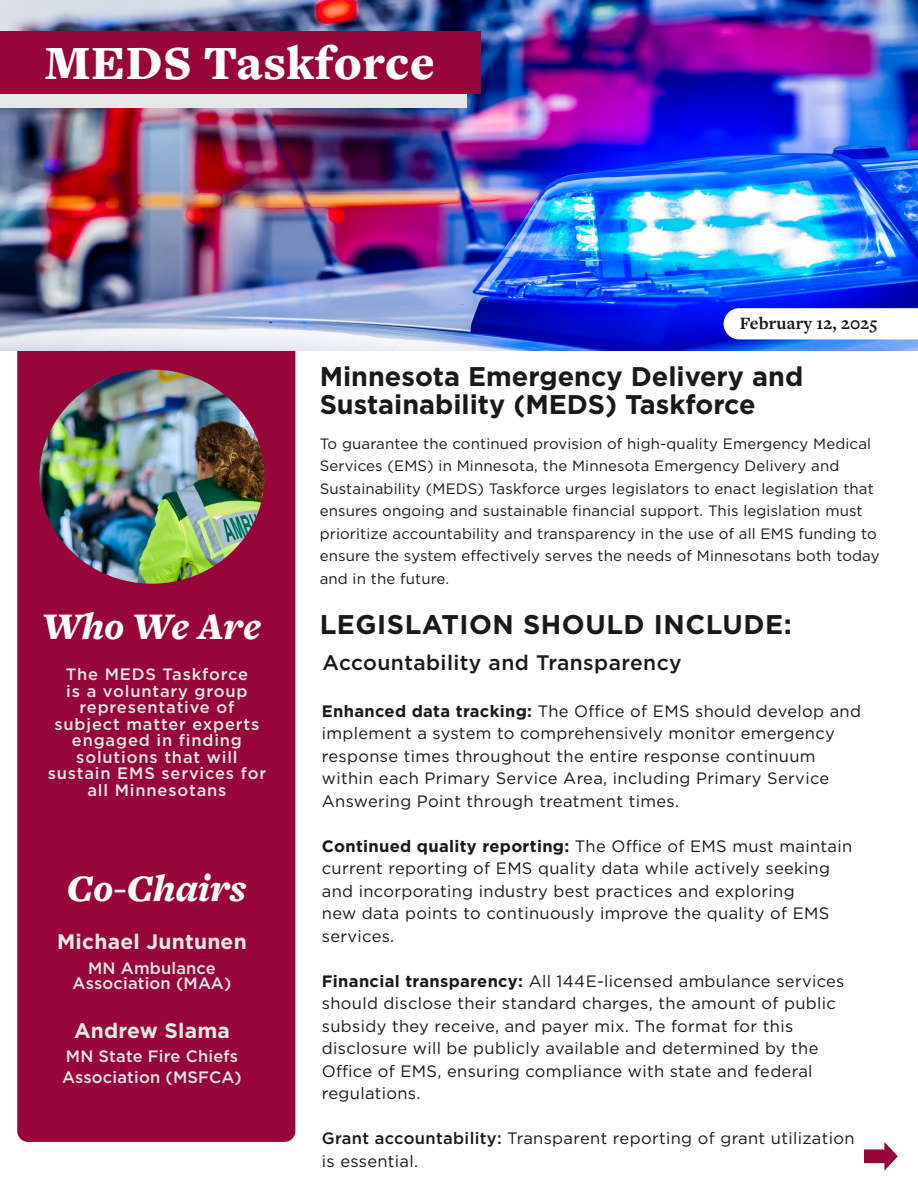
<style>
.page{position:relative;width:918px;height:1188px;background:#fff}
.page>*{position:absolute;margin:0;border:0;box-sizing:border-box;transform-origin:0 0}
.t1{font:900 49.5px "Freight Text Pro";letter-spacing:.01em;color:#fff}
.t2{font:italic 900 39px "Freight Text Pro";color:#fff}
.t3{font:700 27px/28.5px "Gotham";color:#19181a}
.t4{font:700 27px "Gotham";letter-spacing:.02em;color:#19181a}
.t5{font:500 21px "Gotham";letter-spacing:.02em;color:#19181a}
.Paragraph_Style_LMC{font:700 21px "Gotham";letter-spacing:.01em;color:#e6e8e8}
.t6{font:700 18px "Freight Text Pro";letter-spacing:.01em;color:#19181a}
.t7{font:16.5px/22.5px "Gotham";letter-spacing:.02em;color:#19181a}
.Paragraph_Style_LMC-2{font:500 16.5px/16.5px "Gotham";letter-spacing:.05em;color:#e6e8e8;text-align:center}
.Paragraph_Style_LMC-3{font:500 16.5px/15px "Gotham";letter-spacing:.01em;color:#e6e8e8;text-align:center}
.t8{font:15px/22.5px "Gotham";letter-spacing:.01em;color:#19181a}
.s1{font-weight:700}
.s2{font-weight:500}
</style>
<div class="page">
<div style="left:17px;top:333px;width:278px;height:809px;background:#980539;border-radius:11px"></div>
<img style="left:0;top:0;width:918px;height:350px">
<img style="left:40px;top:370px;width:225px;height:214px">
<svg style="left:724px;top:308px;width:194px;height:31px"></svg>
<svg style="left:864px;top:1142px;width:34px;height:29px"></svg>
<div style="left:0;top:45px;width:467px;height:62px;background:#e6e8e8"></div>
<div style="left:0;top:31px;width:481px;height:63px;background:#980539"></div>
<p class="t1" style="left:44px;top:30px;width:392px">MEDS Taskforce</p>
<p class="t6" style="left:740px;top:312px;width:139px">February 12, 2025</p>
<p class="t2" style="left:43px;top:600px;width:220px">Who We Are</p>
<p class="Paragraph_Style_LMC-2" style="left:48px;top:666px;width:220px">The MEDS Taskforce<br>is a voluntary group representative of subject matter experts engaged in finding solutions that will sustain EMS services for all Minnesotans</p>
<p class="t2" style="left:66px;top:862px;width:181px">Co-Chairs</p>
<p class="Paragraph_Style_LMC" style="left:57px;top:928px;width:191px">Michael Juntunen</p>
<p class="Paragraph_Style_LMC-3" style="left:73px;top:960px;width:160px">MN Ambulance<br>Association (MAA)</p>
<p class="Paragraph_Style_LMC" style="left:74px;top:1016px;width:157px">Andrew Slama</p>
<p class="Paragraph_Style_LMC-3" style="left:62px;top:1046px;width:181px;line-height:21px;text-align:left">MN State Fire Chiefs<br>Association (MSFCA)</p>
<p class="t3" style="left:320px;top:362px;width:485px">Minnesota Emergency Delivery and<br>Sustainability (MEDS) Taskforce</p>
<p class="t8" style="left:320px;top:432px;width:562px">To guarantee the continued provision of high-quality Emergency Medical Services (EMS) in Minnesota, the Minnesota Emergency Delivery and Sustainability (MEDS) Taskforce urges legislators to enact legislation that ensures ongoing and sustainable financial support. This legislation must prioritize accountability and transparency in the use of all EMS funding to ensure the system effectively serves the needs of Minnesotans both today and in the future.</p>
<p class="t4" style="left:320px;top:606px;width:474px">LEGISLATION SHOULD INCLUDE:</p>
<p class="t5" style="left:323px;top:649px;width:361px">Accountability and Transparency</p>
<p class="t7" style="left:322px;top:699px;width:541px"><span class="s1">Enhanced data tracking:</span> The Office of EMS should develop and implement a system to comprehensively monitor emergency response times throughout the entire response continuum within each Primary Service Area, including Primary Service Answering Point through treatment times.</p>
<p class="t7" style="left:322px;top:834px;width:532px"><span class="s1">Continued quality reporting:</span> The Office of EMS must maintain current reporting of EMS quality data while actively seeking and incorporating industry best practices and exploring<br>new data points to continuously improve the quality of EMS services.</p>
<p class="t7" style="left:322px;top:969px;width:524px"><span class="s1">Financial transparency:</span> All 144E-licensed ambulance services should disclose their standard charges, the amount of public subsidy they receive, and payer mix. The format for this disclosure will be publicly available and determined by the Office of EMS, ensuring compliance with state and federal regulations.</p>
<p class="t7" style="left:322px;top:1127px;width:534px"><span class="s2">Grant accountability:</span> Transparent reporting of grant utilization is essential.</p>
</div>
